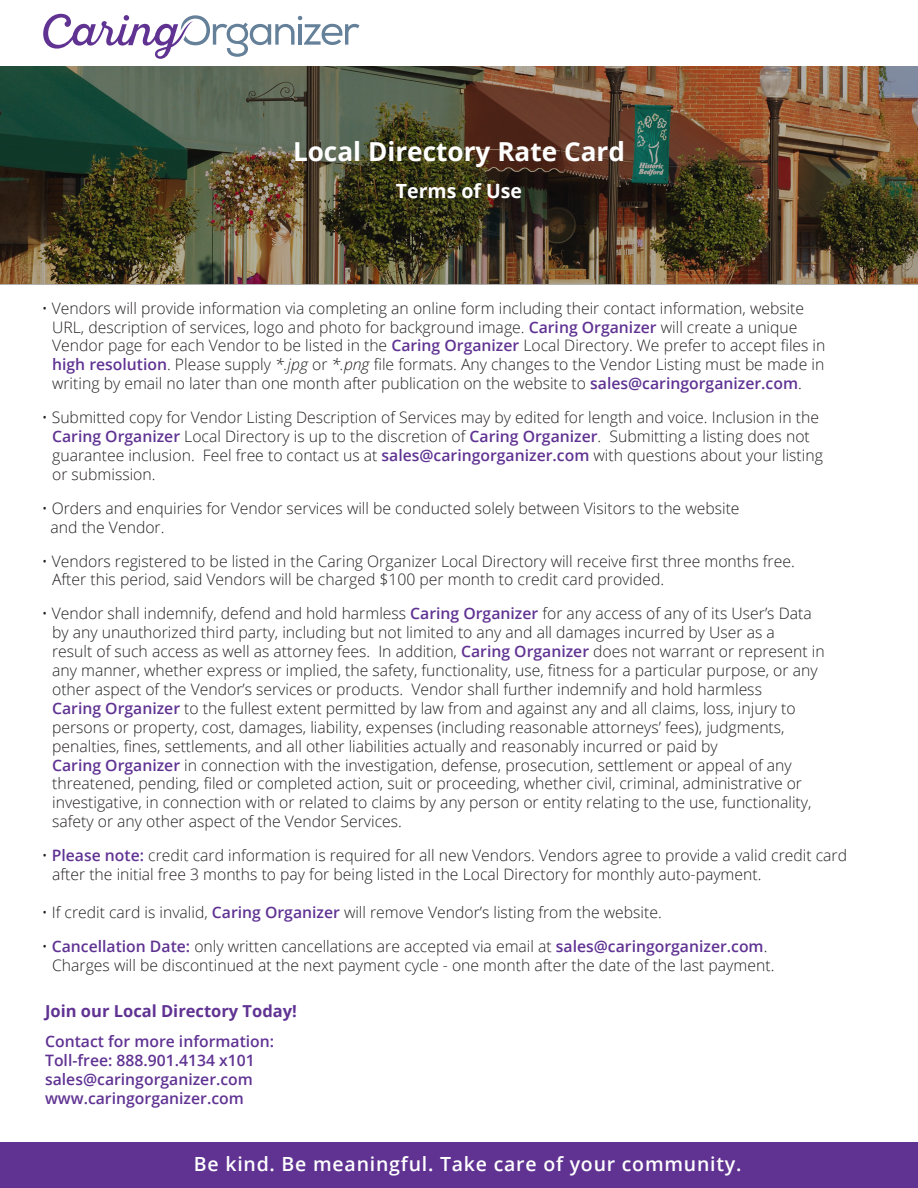
<style>
.page{position:relative;width:918px;height:1188px;background:#fff}
.page>*{position:absolute;margin:0;border:0;box-sizing:border-box;transform-origin:0 0}
.t1{font:700 26.1px "Open Sans";color:#fff}
.t2{font:600 19.5px "Open Sans";letter-spacing:.04em;color:#fff}
.t3{font:700 19.5px "Open Sans";color:#fff}
.t4{font:700 16.5px "Open Sans";color:#603393}
.t5{font:300 15.75px/18.9px "Open Sans";color:#231f20}
.t6{font:600 15.75px/18.9px "Open Sans";color:#603393}
.s1{font-weight:600;color:#603393}
.s2{font-style:italic}
</style>
<div class="page">
<img style="left:0;top:67px;width:918px;height:218px">
<svg style="left:43px;top:14px;width:316px;height:45px"></svg>
<div style="left:0;top:1143px;width:918px;height:45px;background:#603393"></div>
<h1 class="t1" style="left:293px;top:133px;width:333px">Local Directory Rate Card</h1>
<p class="t3" style="left:396px;top:177px;width:128px">Terms of Use</p>
<p class="t5" style="left:52px;top:298px;width:775px;text-indent:-10px">• Vendors will provide information via completing an online form including their contact information, website URL, description of services, logo and photo for background image. <span class="s1">Caring Organizer</span> will create a unique Vendor page for each Vendor to be listed in the <span class="s1">Caring Organizer</span> Local Directory. We prefer to accept files in <span class="s1">high resolution</span>. Please supply <span class="s2">*.jpg</span> or <span class="s2">*.png</span> file formats. Any changes to the Vendor Listing must be made in writing by email no later than one month after publication on the website to <span class="s1">sales@caringorganizer.com</span>.</p>
<p class="t5" style="left:52px;top:408px;width:772px;text-indent:-10px">• Submitted copy for Vendor Listing Description of Services may by edited for length and voice. Inclusion in the <span class="s1">Caring Organizer</span> Local Directory is up to the discretion of <span class="s1">Caring Organizer</span>. Submitting a listing does not guarantee inclusion. Feel free to contact us at <span class="s1">sales@caringorganizer.com</span> with questions about your listing or submission.</p>
<p class="t5" style="left:51px;top:498px;width:691px;text-indent:-9px">• Orders and enquiries for Vendor services will be conducted solely between Visitors to the website and the Vendor.</p>
<p class="t5" style="left:52px;top:551px;width:744px;text-indent:-10px">• Vendors registered to be listed in the Caring Organizer Local Directory will receive first three months free.<br>After this period, said Vendors will be charged $100 per month to credit card provided.</p>
<p class="t5" style="left:52px;top:604px;width:774px;text-indent:-10px">• Vendor shall indemnify, defend and hold harmless <span class="s1">Caring Organizer</span> for any access of any of its User’s Data by any unauthorized third party, including but not limited to any and all damages incurred by User as a<br>result of such access as well as attorney fees. In addition, <span class="s1">Caring Organizer</span> does not warrant or represent in any manner, whether express or implied, the safety, functionality, use, fitness for a particular purpose, or any other aspect of the Vendor’s services or products. Vendor shall further indemnify and hold harmless<br><span class="s1">Caring Organizer</span> to the fullest extent permitted by law from and against any and all claims, loss, injury to persons or property, cost, damages, liability, expenses (including reasonable attorneys’ fees), judgments, penalties, fines, settlements, and all other liabilities actually and reasonably incurred or paid by<br><span class="s1">Caring Organizer</span> in connection with the investigation, defense, prosecution, settlement or appeal of any threatened, pending, filed or completed action, suit or proceeding, whether civil, criminal, administrative or investigative, in connection with or related to claims by any person or entity relating to the use, functionality, safety or any other aspect of the Vendor Services.</p>
<p class="t5" style="left:52px;top:846px;width:796px;text-indent:-10px">• <span class="s1">Please note:</span> credit card information is required for all new Vendors. Vendors agree to provide a valid credit card after the initial free 3 months to pay for being listed in the Local Directory for monthly auto-payment.</p>
<p class="t5" style="left:42px;top:902px;width:622px">• If credit card is invalid, <span class="s1">Caring Organizer</span> will remove Vendor’s listing from the website.</p>
<p class="t5" style="left:52px;top:936px;width:724px;text-indent:-10px">• <span class="s1">Cancellation Date:</span> only written cancellations are accepted via email at <span class="s1">sales@caringorganizer.com</span>.<br>Charges will be discontinued at the next payment cycle - one month after the date of the last payment.</p>
<p class="t4" style="left:45px;top:999px;width:253px">Join our Local Directory Today!</p>
<p class="t6" style="left:45px;top:1031px;width:231px">Contact for more information:<br>Toll-free: 888.901.4134 x101 sales@caringorganizer.com www.caringorganizer.com</p>
<p class="t2" style="left:194px;top:1150px;width:549px">Be kind. Be meaningful. Take care of your community.</p>
</div>
